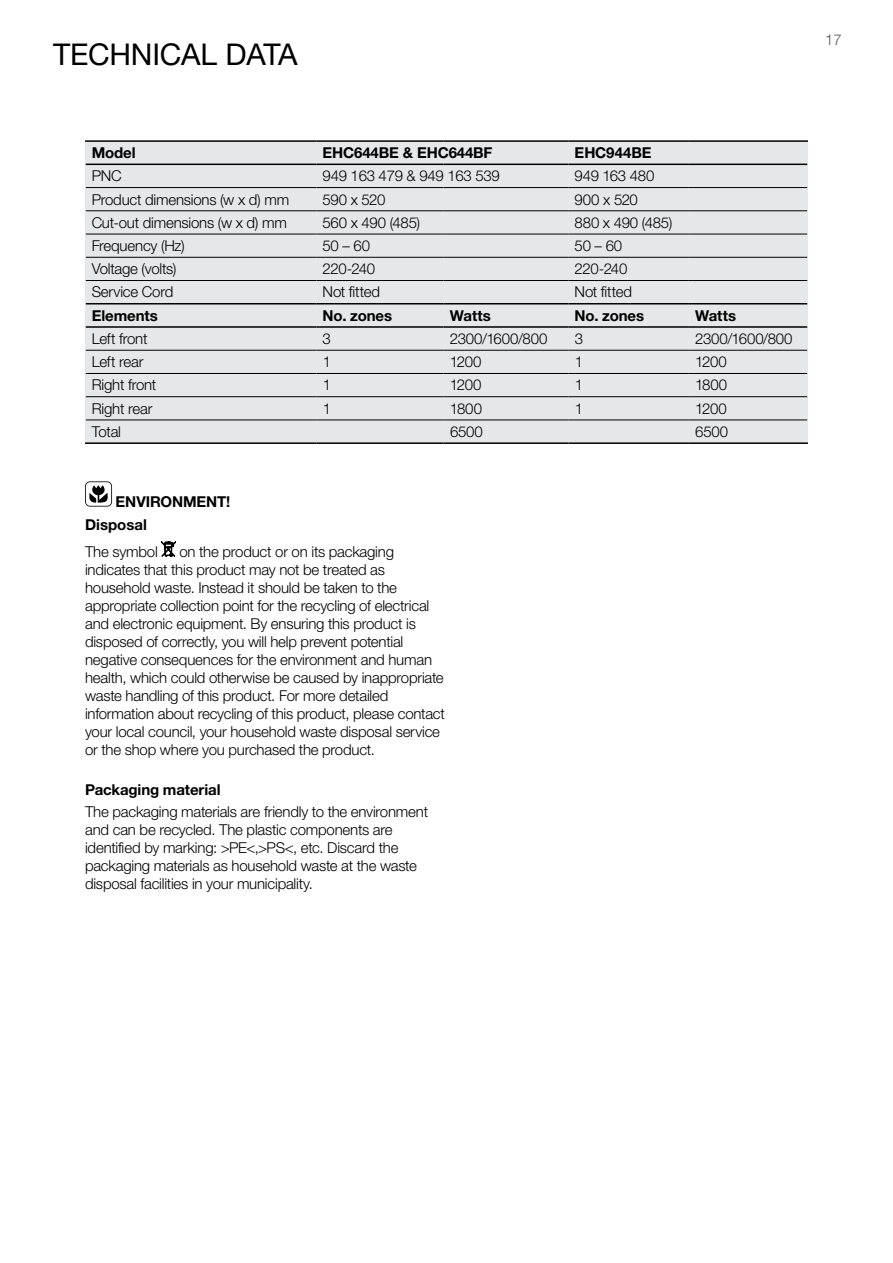
<style>
.page{position:relative;width:893px;height:1263px;background:#fff}
.page>*{position:absolute;margin:0;border:0;box-sizing:border-box;transform-origin:0 0}
.t1{font:30px "Helvetica Neue LT Std";letter-spacing:-.01em;color:#000}
.t2{font:300 15px/18px "Helvetica Neue LT Std";letter-spacing:-.015em;color:#000}
.t3{font:700 15px/23.5px "Helvetica Neue LT Std";letter-spacing:-.005em;color:#000}
.t4{font:300 15px "Helvetica Neue LT Std";color:#58595b}
</style>
<div class="page">
<div style="left:86px;top:142px;width:721px;height:300px;background:#e6e7e8"></div>
<svg style="left:85px;top:142px;width:1px;height:300px"></svg>
<svg style="left:316px;top:142px;width:1px;height:300px"></svg>
<svg style="left:443px;top:304px;width:1px;height:138px"></svg>
<svg style="left:568px;top:142px;width:1px;height:300px"></svg>
<svg style="left:688px;top:304px;width:1px;height:138px"></svg>
<svg style="left:807px;top:142px;width:1px;height:300px"></svg>
<hr style="left:85px;top:140px;width:231px;height:2px;background:#000">
<hr style="left:316px;top:140px;width:128px;height:2px;background:#000">
<hr style="left:444px;top:140px;width:124px;height:2px;background:#000">
<hr style="left:568px;top:140px;width:121px;height:2px;background:#000">
<hr style="left:689px;top:140px;width:119px;height:2px;background:#000">
<hr style="left:86px;top:187px;width:230px;height:1px;background:#000">
<hr style="left:316px;top:187px;width:128px;height:1px;background:#000">
<hr style="left:444px;top:187px;width:124px;height:1px;background:#000">
<hr style="left:568px;top:187px;width:121px;height:1px;background:#000">
<hr style="left:689px;top:187px;width:118px;height:1px;background:#000">
<hr style="left:86px;top:210px;width:230px;height:1px;background:#000">
<hr style="left:316px;top:210px;width:128px;height:1px;background:#000">
<hr style="left:444px;top:210px;width:124px;height:1px;background:#000">
<hr style="left:568px;top:210px;width:121px;height:1px;background:#000">
<hr style="left:689px;top:210px;width:118px;height:1px;background:#000">
<hr style="left:86px;top:234px;width:230px;height:1px;background:#000">
<hr style="left:316px;top:234px;width:128px;height:1px;background:#000">
<hr style="left:444px;top:234px;width:124px;height:1px;background:#000">
<hr style="left:568px;top:234px;width:121px;height:1px;background:#000">
<hr style="left:689px;top:234px;width:118px;height:1px;background:#000">
<hr style="left:86px;top:257px;width:230px;height:1px;background:#000">
<hr style="left:316px;top:257px;width:128px;height:1px;background:#000">
<hr style="left:444px;top:257px;width:124px;height:1px;background:#000">
<hr style="left:568px;top:257px;width:121px;height:1px;background:#000">
<hr style="left:689px;top:257px;width:118px;height:1px;background:#000">
<hr style="left:86px;top:280px;width:230px;height:1px;background:#000">
<hr style="left:316px;top:280px;width:128px;height:1px;background:#000">
<hr style="left:444px;top:280px;width:124px;height:1px;background:#000">
<hr style="left:568px;top:280px;width:121px;height:1px;background:#000">
<hr style="left:689px;top:280px;width:118px;height:1px;background:#000">
<hr style="left:86px;top:350px;width:230px;height:1px;background:#000">
<hr style="left:316px;top:350px;width:128px;height:1px;background:#000">
<hr style="left:444px;top:350px;width:124px;height:1px;background:#000">
<hr style="left:568px;top:350px;width:121px;height:1px;background:#000">
<hr style="left:689px;top:350px;width:118px;height:1px;background:#000">
<hr style="left:86px;top:373px;width:230px;height:1px;background:#000">
<hr style="left:316px;top:373px;width:128px;height:1px;background:#000">
<hr style="left:444px;top:373px;width:124px;height:1px;background:#000">
<hr style="left:568px;top:373px;width:121px;height:1px;background:#000">
<hr style="left:689px;top:373px;width:118px;height:1px;background:#000">
<hr style="left:86px;top:396px;width:230px;height:1px;background:#000">
<hr style="left:316px;top:396px;width:128px;height:1px;background:#000">
<hr style="left:444px;top:396px;width:124px;height:1px;background:#000">
<hr style="left:568px;top:396px;width:121px;height:1px;background:#000">
<hr style="left:689px;top:396px;width:118px;height:1px;background:#000">
<hr style="left:86px;top:420px;width:230px;height:1px;background:#000">
<hr style="left:316px;top:420px;width:128px;height:1px;background:#000">
<hr style="left:444px;top:420px;width:124px;height:1px;background:#000">
<hr style="left:568px;top:420px;width:121px;height:1px;background:#000">
<hr style="left:689px;top:420px;width:118px;height:1px;background:#000">
<hr style="left:86px;top:164px;width:230px;height:1px;background:#000">
<hr style="left:316px;top:164px;width:128px;height:1px;background:#000">
<hr style="left:444px;top:164px;width:124px;height:1px;background:#000">
<hr style="left:568px;top:164px;width:121px;height:1px;background:#000">
<hr style="left:689px;top:164px;width:118px;height:1px;background:#000">
<hr style="left:85px;top:442px;width:231px;height:2px;background:#000">
<hr style="left:316px;top:442px;width:128px;height:2px;background:#000">
<hr style="left:444px;top:442px;width:124px;height:2px;background:#000">
<hr style="left:568px;top:442px;width:121px;height:2px;background:#000">
<hr style="left:689px;top:442px;width:119px;height:2px;background:#000">
<hr style="left:86px;top:303px;width:230px;height:1px;background:#000">
<hr style="left:316px;top:303px;width:128px;height:1px;background:#000">
<hr style="left:444px;top:303px;width:124px;height:1px;background:#000">
<hr style="left:568px;top:303px;width:121px;height:1px;background:#000">
<hr style="left:689px;top:303px;width:118px;height:1px;background:#000">
<hr style="left:86px;top:326px;width:230px;height:2px;background:#000">
<hr style="left:316px;top:326px;width:128px;height:2px;background:#000">
<hr style="left:444px;top:326px;width:124px;height:2px;background:#000">
<hr style="left:568px;top:326px;width:121px;height:2px;background:#000">
<hr style="left:689px;top:326px;width:118px;height:2px;background:#000">
<svg style="left:85px;top:481px;width:27px;height:26px"></svg>
<div style="left:86px;top:482px;width:25px;height:24px;background:#fff;border-radius:4px"></div>
<svg style="left:89px;top:485px;width:19px;height:18px"></svg>
<svg style="left:161px;top:541px;width:15px;height:16px"></svg>
<h1 class="t1" style="left:53px;top:37px;width:246px">TECHNICAL DATA</h1>
<p class="t3" style="left:92px;top:141px;width:46px">Model</p>
<p class="t3" style="left:323px;top:141px;width:171px">EHC644BE &amp; EHC644BF</p>
<p class="t3" style="left:575px;top:141px;width:78px">EHC944BE</p>
<p class="t2" style="left:92px;top:167px;width:31px">PNC</p>
<p class="t2" style="left:323px;top:167px;width:179px">949 163 479 &amp; 949 163 539</p>
<p class="t2" style="left:575px;top:167px;width:81px">949 163 480</p>
<p class="t2" style="left:92px;top:190px;width:199px">Product dimensions (w x d) mm</p>
<p class="t2" style="left:323px;top:190px;width:64px">590 x 520</p>
<p class="t2" style="left:575px;top:190px;width:65px">900 x 520</p>
<p class="t2" style="left:92px;top:213px;width:197px">Cut-out dimensions (w x d) mm</p>
<p class="t2" style="left:323px;top:213px;width:99px">560 x 490 (485)</p>
<p class="t2" style="left:575px;top:213px;width:99px">880 x 490 (485)</p>
<p class="t2" style="left:92px;top:236px;width:95px">Frequency (Hz)</p>
<p class="t2" style="left:323px;top:236px;width:49px">50 – 60</p>
<p class="t2" style="left:575px;top:236px;width:49px">50 – 60</p>
<p class="t2" style="left:92px;top:260px;width:86px">Voltage (volts)</p>
<p class="t2" style="left:323px;top:260px;width:54px">220-240</p>
<p class="t2" style="left:575px;top:260px;width:54px">220-240</p>
<p class="t2" style="left:92px;top:283px;width:83px">Service Cord</p>
<p class="t2" style="left:323px;top:283px;width:59px">Not fitted</p>
<p class="t2" style="left:575px;top:283px;width:59px">Not fitted</p>
<p class="t3" style="left:92px;top:303px;width:68px">Elements</p>
<p class="t3" style="left:323px;top:303px;width:71px">No. zones</p>
<p class="t3" style="left:450px;top:303px;width:43px">Watts</p>
<p class="t3" style="left:575px;top:303px;width:71px">No. zones</p>
<p class="t3" style="left:695px;top:303px;width:43px">Watts</p>
<p class="t2" style="left:92px;top:329px;width:57px">Left front</p>
<p class="t2" style="left:323px;top:329px;width:10px">3</p>
<p class="t2" style="left:450px;top:329px;width:99px">2300/1600/800</p>
<p class="t2" style="left:575px;top:329px;width:10px">3</p>
<p class="t2" style="left:695px;top:329px;width:99px">2300/1600/800</p>
<p class="t2" style="left:92px;top:353px;width:53px">Left rear</p>
<p class="t2" style="left:323px;top:353px;width:10px">1</p>
<p class="t2" style="left:450px;top:353px;width:33px">1200</p>
<p class="t2" style="left:575px;top:353px;width:10px">1</p>
<p class="t2" style="left:695px;top:353px;width:33px">1200</p>
<p class="t2" style="left:92px;top:376px;width:66px">Right front</p>
<p class="t2" style="left:323px;top:376px;width:10px">1</p>
<p class="t2" style="left:450px;top:376px;width:33px">1200</p>
<p class="t2" style="left:575px;top:376px;width:10px">1</p>
<p class="t2" style="left:695px;top:376px;width:34px">1800</p>
<p class="t2" style="left:92px;top:399px;width:62px">Right rear</p>
<p class="t2" style="left:323px;top:399px;width:10px">1</p>
<p class="t2" style="left:450px;top:399px;width:34px">1800</p>
<p class="t2" style="left:575px;top:399px;width:10px">1</p>
<p class="t2" style="left:695px;top:399px;width:33px">1200</p>
<p class="t2" style="left:92px;top:422px;width:31px">Total</p>
<p class="t2" style="left:450px;top:422px;width:34px">6500</p>
<p class="t2" style="left:695px;top:422px;width:34px">6500</p>
<p class="t3" style="left:85px;top:489px;width:147px;text-indent:31px">ENVIRONMENT!<br>Disposal</p>
<p class="t2" style="left:85px;top:542px;width:74px">The symbol</p>
<p class="t2" style="left:85px;top:542px;width:361px;text-indent:94px">on the product or on its packaging indicates that this product may not be treated as household waste. Instead it should be taken to the appropriate collection point for the recycling of electrical and electronic equipment. By ensuring this product is disposed of correctly, you will help prevent potential negative consequences for the environment and human health, which could otherwise be caused by inappropriate waste handling of this product. For more detailed information about recycling of this product, please contact your local council, your household waste disposal service or the shop where you purchased the product.</p>
<p class="t3" style="left:85px;top:777px;width:137px">Packaging material</p>
<p class="t2" style="left:85px;top:802px;width:345px">The packaging materials are friendly to the environment and can be recycled. The plastic components are identified by marking: &gt;PE&lt;,&gt;PS&lt;, etc. Discard the packaging materials as household waste at the waste disposal facilities in your municipality.</p>
<p class="t4" style="left:825px;top:30px;width:18px">17</p>
</div>
